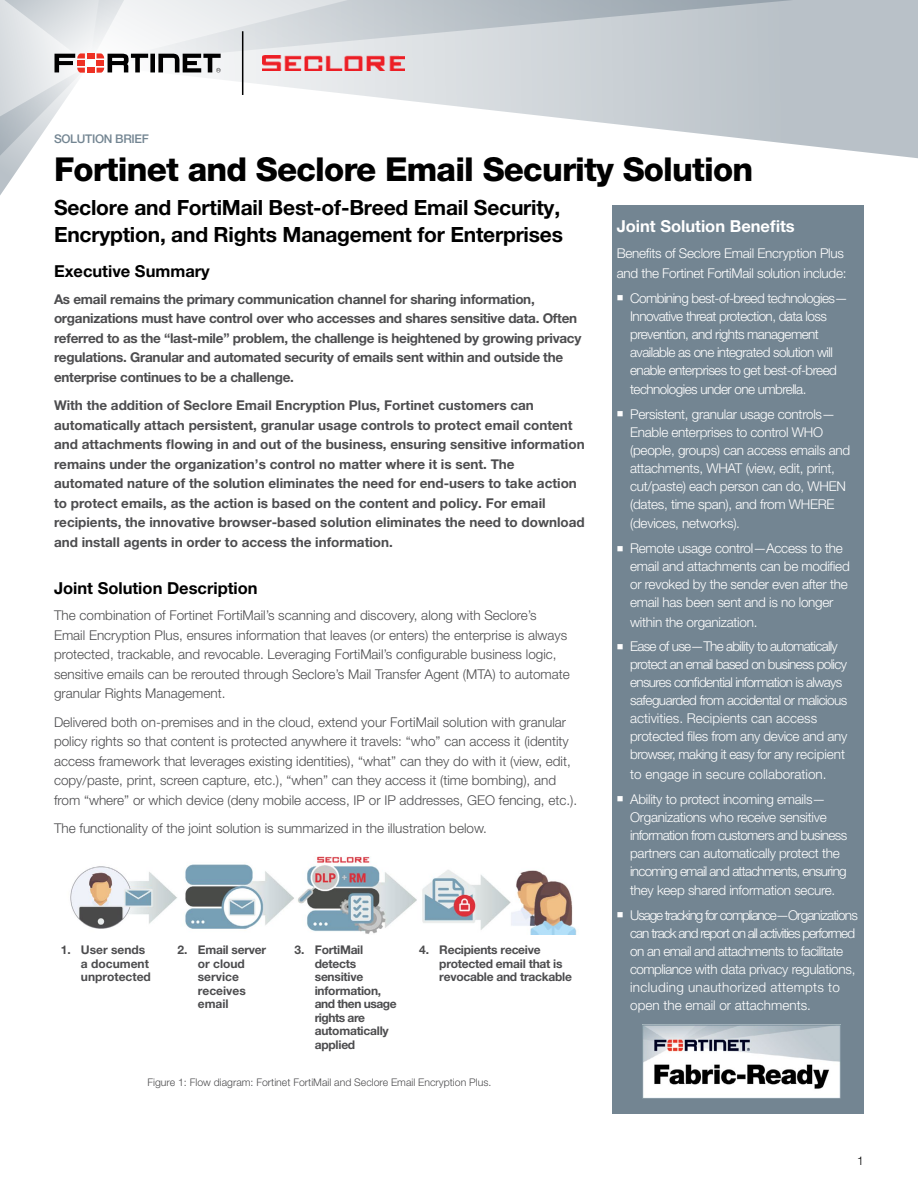
<style>
.page{position:relative;width:918px;height:1188px;background:#fff}
.page>*{position:absolute;margin:0;border:0;box-sizing:border-box;transform-origin:0 0}
.t1{font:800 33px "Helvetica Neue LT Pro";letter-spacing:-.025em;color:#000}
.t2{font:700 21px/27px "Helvetica Neue LT Pro";letter-spacing:-.01em;color:#000}
.t3{font:700 16.5px "Helvetica Neue LT Pro";color:#000}
.t4{font:700 16.5px "Helvetica Neue LT Pro";color:#fff}
.t5{font:300 13.5px/19.5px "Helvetica Neue LT Pro";color:#4d4d4f}
.t6{font:300 13.5px/18px "Helvetica Neue LT Pro";letter-spacing:-.04em;color:#fff}
.t7{font:300 13.5px/18px "Helvetica Neue LT Pro";letter-spacing:-.02em;color:#fff}
.t8{font:700 13.5px/19.5px "Helvetica Neue LT Pro";color:#4d4d4f}
.t9{font:700 13.5px/19.5px "Helvetica Neue LT Pro";letter-spacing:-.02em;color:#4d4d4f}
.t10{font:300 13.5px "Helvetica Neue LT Pro";color:#fff}
.t11{font:700 12px/13.5px "Helvetica Neue LT Pro";letter-spacing:-.02em;color:#4d4d4f}
.t12{font:700 12px/13.5px "Helvetica Neue LT Pro";color:#4d4d4f}
.t13{font:500 12px "Helvetica Neue LT Pro";letter-spacing:-.025em;color:#738592}
.t14{font:300 12px "Helvetica Neue LT Pro";color:#000}
.t15{font:300 10.5px "Helvetica Neue LT Pro";color:#4d4d4f}
</style>
<div class="page">
<svg style="left:221px;top:65px;width:697px;height:94px"></svg>
<svg style="left:221px;top:0;width:697px;height:65px;background:#c6ccd1"></svg>
<svg style="left:0;top:0;width:221px;height:195px"></svg>
<div style="left:612px;top:205px;width:252px;height:909px;background:#738592"></div>
<hr style="left:242px;top:31px;width:1px;height:64px;background:#000">
<img style="left:263px;top:55px;width:142px;height:15px">
<img style="left:70px;top:857px;width:507px;height:78px">
<img style="left:643px;top:1025px;width:197px;height:74px">
<p class="t13" style="left:54px;top:132px;width:97px">SOLUTION BRIEF</p>
<h1 class="t1" style="left:54px;top:150px;width:701px">Fortinet and Seclore Email Security Solution</h1>
<h2 class="t2" style="left:54px;top:194px;width:511px">Seclore and FortiMail Best-of-Breed Email Security,<br>Encryption, and Rights Management for Enterprises</h2>
<p class="t3" style="left:54px;top:261px;width:157px">Executive Summary</p>
<p class="t9" style="left:54px;top:289px;width:529px">As email remains the primary communication channel for sharing information, organizations must have control over who accesses and shares sensitive data. Often referred to as the “last-mile” problem, the challenge is heightened by growing privacy regulations. Granular and automated security of emails sent within and outside the enterprise continues to be a challenge.</p>
<p class="t8" style="left:54px;top:395px;width:532px">With the addition of Seclore Email Encryption Plus, Fortinet customers can automatically attach persistent, granular usage controls to protect email content and attachments flowing in and out of the business, ensuring sensitive information remains under the organization’s control no matter where it is sent. The automated nature of the solution eliminates the need for end-users to take action to protect emails, as the action is based on the content and policy. For email recipients, the innovative browser-based solution eliminates the need to download and install agents in order to access the information.</p>
<p class="t3" style="left:54px;top:578px;width:205px">Joint Solution Description</p>
<p class="t5" style="left:54px;top:605px;width:517px">The combination of Fortinet FortiMail’s scanning and discovery, along with Seclore’s Email Encryption Plus, ensures information that leaves (or enters) the enterprise is always protected, trackable, and revocable. Leveraging FortiMail’s configurable business logic, sensitive emails can be rerouted through Seclore’s Mail Transfer Agent (MTA) to automate granular Rights Management.</p>
<p class="t5" style="left:54px;top:712px;width:525px">Delivered both on-premises and in the cloud, extend your FortiMail solution with granular policy rights so that content is protected anywhere it travels: “who” can access it (identity access framework that leverages existing identities), “what” can they do with it (view, edit, copy/paste, print, screen capture, etc.), “when” can they access it (time bombing), and from “where” or which device (deny mobile access, IP or IP addresses, GEO fencing, etc.).</p>
<p class="t5" style="left:54px;top:818px;width:435px">The functionality of the joint solution is summarized in the illustration below.</p>
<p class="t4" style="left:617px;top:216px;width:180px">Joint Solution Benefits</p>
<p class="t7" style="left:617px;top:244px;width:231px;line-height:19.5px">Benefits of Seclore Email Encryption Plus and the Fortinet FortiMail solution include:</p>
<p class="t6" style="left:630px;top:289px;width:219px;text-indent:-14px">■ Combining best-of-breed technologies— Innovative threat protection, data loss prevention, and rights management available as one integrated solution will enable enterprises to get best-of-breed</p>
<p class="t6" style="left:630px;top:380px;width:178px">technologies under one umbrella.</p>
<p class="t7" style="left:630px;top:405px;width:222px;text-indent:-14px">■ Persistent, granular usage controls— Enable enterprises to control WHO (people, groups) can access emails and attachments, WHAT (view, edit, print, cut/paste) each person can do, WHEN (dates, time span), and from WHERE</p>
<p class="t7" style="left:630px;top:514px;width:111px">(devices, networks).</p>
<p class="t7" style="left:630px;top:539px;width:221px;text-indent:-14px">■ Remote usage control—Access to the email and attachments can be modified or revoked by the sender even after the email has been sent and is no longer</p>
<p class="t7" style="left:630px;top:613px;width:129px">within the organization.</p>
<p class="t6" style="left:630px;top:637px;width:219px;text-indent:-14px">■ Ease of use—The ability to automatically protect an email based on business policy ensures confidential information is always safeguarded from accidental or malicious activities. Recipients can access protected files from any device and any browser, making it easy for any recipient</p>
<p class="t10" style="left:630px;top:766px;width:198px">to engage in secure collaboration.</p>
<p class="t7" style="left:630px;top:790px;width:219px;text-indent:-14px">■ Ability to protect incoming emails— Organizations who receive sensitive information from customers and business partners can automatically protect the incoming email and attachments, ensuring</p>
<p class="t7" style="left:630px;top:881px;width:207px">they keep shared information secure.</p>
<p class="t6" style="left:630px;top:906px;width:229px;text-indent:-14px">■ Usage tracking for compliance—Organizations can track and report on all activities performed on an email and attachments to facilitate compliance with data privacy regulations, including unauthorized attempts to open the email or attachments.</p>
<p class="t12" style="left:81px;top:943px;width:72px;text-indent:-20px">1. User sends a document unprotected</p>
<p class="t12" style="left:198px;top:943px;width:70px;text-indent:-20px">2. Email server or cloud service receives email</p>
<p class="t11" style="left:315px;top:943px;width:83px;text-indent:-20px">3. FortiMail detects sensitive information, and then usage rights are automatically applied</p>
<p class="t11" style="left:439px;top:943px;width:134px;text-indent:-20px">4. Recipients receive protected email that is revocable and trackable</p>
<p class="t15" style="left:148px;top:1076px;width:345px">Figure 1: Flow diagram: Fortinet FortiMail and Seclore Email Encryption Plus.</p>
<p class="t14" style="left:857px;top:1154px;width:8px">1</p>
</div>
